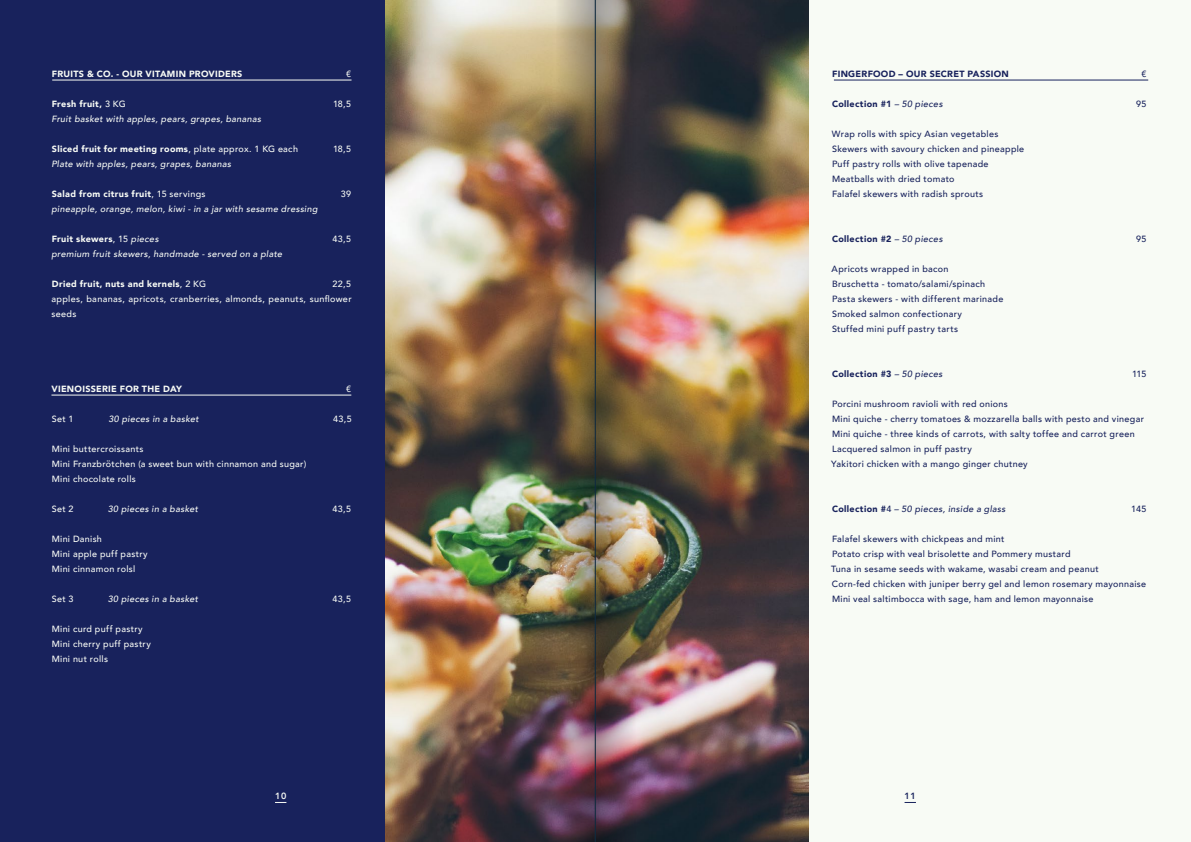
<style>
.page{position:relative;width:1191px;height:842px;background:#fff}
.page>*{position:absolute;margin:0;border:0;box-sizing:border-box;transform-origin:0 0}
.t1{font:500 9px/15px "Avenir";letter-spacing:.035em;color:#18225c}
.t2{font:500 9px/15px "Avenir";letter-spacing:.035em;color:#f8fbf5}
.t3{font:italic 500 9px "Avenir";letter-spacing:.035em;color:#f8fbf5}
.t4{font:900 9px "Avenir";letter-spacing:.035em;color:#f8fbf5}
.t5{font:900 9px "Avenir";letter-spacing:.035em;color:#18225c}
.t6{font:italic 500 9px "Avenir";letter-spacing:.035em;color:#18225c}
.t7{font:800 9px "Avenir";color:#f8fbf5}
.t8{font:800 9px "Avenir";color:#18225c}
.s1{font-weight:500}
.s2{font-weight:500;font-style:italic}
.s3{font-weight:900;font-style:normal}
.s4{font-style:normal}
</style>
<div class="page">
<div style="left:0;top:0;width:597px;height:842px;background:#18225c"></div>
<div style="left:594px;top:0;width:597px;height:842px;background:#f8fbf5"></div>
<img style="left:386px;top:0;width:422px;height:842px">
<hr style="left:52px;top:80px;width:299px;height:1px;background:#f8fbf5">
<hr style="left:51px;top:395px;width:300px;height:1px;background:#f8fbf5">
<hr style="left:834px;top:80px;width:314px;height:1px;background:#18225c">
<img style="left:547px;top:0;width:48px;height:842px">
<img style="left:596px;top:0;width:48px;height:842px">
<hr style="left:595px;top:0;width:1px;height:842px;background:#122f45">
<svg style="left:904px;top:802px;width:12px;height:1px"></svg>
<p class="t4" style="left:52px;top:66px;width:192px">FRUITS &amp; CO. - OUR VITAMIN PROVIDERS</p>
<p class="t2" style="left:346px;top:66px;width:7px">€</p>
<p class="t4" style="left:52px;top:96px;width:75px">Fresh fruit, <span class="s1">3 KG</span></p>
<p class="t2" style="left:333px;top:96px;width:20px">18,5</p>
<p class="t3" style="left:51px;top:114px;width:211px">Fruit basket with apples, pears, grapes, bananas</p>
<p class="t4" style="left:52px;top:141px;width:248px">Sliced fruit for meeting rooms<span class="s1">, plate approx. 1 KG each</span></p>
<p class="t2" style="left:333px;top:141px;width:20px">18,5</p>
<p class="t3" style="left:51px;top:159px;width:181px">Plate with apples, pears, grapes, bananas</p>
<p class="t4" style="left:52px;top:186px;width:155px">Salad from citrus fruit<span class="s1">, 15 servings</span></p>
<p class="t2" style="left:341px;top:186px;width:12px">39</p>
<p class="t3" style="left:51px;top:204px;width:268px">pineapple, orange, melon, kiwi - in a jar with sesame dressing</p>
<p class="t4" style="left:52px;top:231px;width:108px">Fruit skewers<span class="s1">, 15</span> <span class="s2">pieces</span></p>
<p class="t2" style="left:332px;top:231px;width:20px">43,5</p>
<p class="t3" style="left:51px;top:249px;width:232px">premium fruit skewers, handmade - served on a plate</p>
<p class="t4" style="left:52px;top:276px;width:156px">Dried fruit, nuts and kernels<span class="s1">, 2 KG</span></p>
<p class="t2" style="left:51px;top:276px;width:302px;text-align:justify;text-indent:281px">22,5 apples, bananas, apricots, cranberries, almonds, peanuts, sunflower seeds</p>
<p class="t4" style="left:51px;top:381px;width:132px">VIENOISSERIE FOR THE DAY</p>
<p class="t2" style="left:346px;top:381px;width:7px">€</p>
<p class="t2" style="left:52px;top:411px;width:23px">Set 1</p>
<p class="t3" style="left:108px;top:414px;width:92px">30 pieces in a basket</p>
<p class="t2" style="left:333px;top:411px;width:20px">43,5</p>
<p class="t2" style="left:52px;top:441px;width:256px">Mini buttercroissants<br>Mini Franzbrötchen (a sweet bun with cinnamon and sugar)<br>Mini chocolate rolls</p>
<p class="t2" style="left:52px;top:501px;width:23px">Set 2</p>
<p class="t3" style="left:108px;top:504px;width:92px">30 pieces in a basket</p>
<p class="t2" style="left:332px;top:501px;width:20px">43,5</p>
<p class="t2" style="left:52px;top:531px;width:97px">Mini Danish<br>Mini apple puff pastry<br>Mini cinnamon rolsl</p>
<p class="t2" style="left:52px;top:591px;width:23px">Set 3</p>
<p class="t3" style="left:108px;top:594px;width:92px">30 pieces in a basket</p>
<p class="t2" style="left:332px;top:591px;width:20px">43,5</p>
<p class="t2" style="left:52px;top:621px;width:101px">Mini curd puff pastry<br>Mini cherry puff pastry<br>Mini nut rolls</p>
<p class="t5" style="left:832px;top:66px;width:178px">FINGERFOOD – OUR SECRET PASSION</p>
<p class="t1" style="left:1141px;top:66px;width:7px">€</p>
<p class="t5" style="left:832px;top:96px;width:112px">Collection #1 <span class="s2">– 50 pieces</span></p>
<p class="t1" style="left:1136px;top:96px;width:12px">95</p>
<p class="t1" style="left:832px;top:126px;width:194px">Wrap rolls with spicy Asian vegetables Skewers with savoury chicken and pineapple Puff pastry rolls with olive tapenade Meatballs with dried tomato<br>Falafel skewers with radish sprouts</p>
<p class="t5" style="left:832px;top:231px;width:112px">Collection #2 <span class="s2">– 50 pieces</span></p>
<p class="t1" style="left:1136px;top:231px;width:12px">95</p>
<p class="t1" style="left:831px;top:261px;width:173px">Apricots wrapped in bacon<br>Bruschetta - tomato/salami/spinach<br>Pasta skewers - with different marinade<br>Smoked salmon confectionary<br>Stuffed mini puff pastry tarts</p>
<p class="t5" style="left:832px;top:366px;width:112px">Collection #3 <span class="s2">– 50 pieces</span></p>
<p class="t1" style="left:1132px;top:366px;width:16px">115</p>
<p class="t1" style="left:831px;top:396px;width:314px">Porcini mushroom ravioli with red onions<br>Mini quiche - cherry tomatoes &amp; mozzarella balls with pesto and vinegar Mini quiche - three kinds of carrots, with salty toffee and carrot green Lacquered salmon in puff pastry<br>Yakitori chicken with a mango ginger chutney</p>
<p class="t6" style="left:832px;top:504px;width:175px"><span class="s3">Collection #</span><span class="s4">4</span> – 50 pieces, inside a glass</p>
<p class="t1" style="left:1131px;top:501px;width:17px">145</p>
<p class="t1" style="left:831px;top:531px;width:316px">Falafel skewers with chickpeas and mint<br>Potato crisp with veal brisolette and Pommery mustard<br>Tuna in sesame seeds with wakame, wasabi cream and peanut<br>Corn-fed chicken with juniper berry gel and lemon rosemary mayonnaise Mini veal saltimbocca with sage, ham and lemon mayonnaise</p>
<p class="t7" style="left:275px;top:789px;width:13px">10</p>
<p class="t8" style="left:904px;top:789px;width:13px">11</p>
</div>
